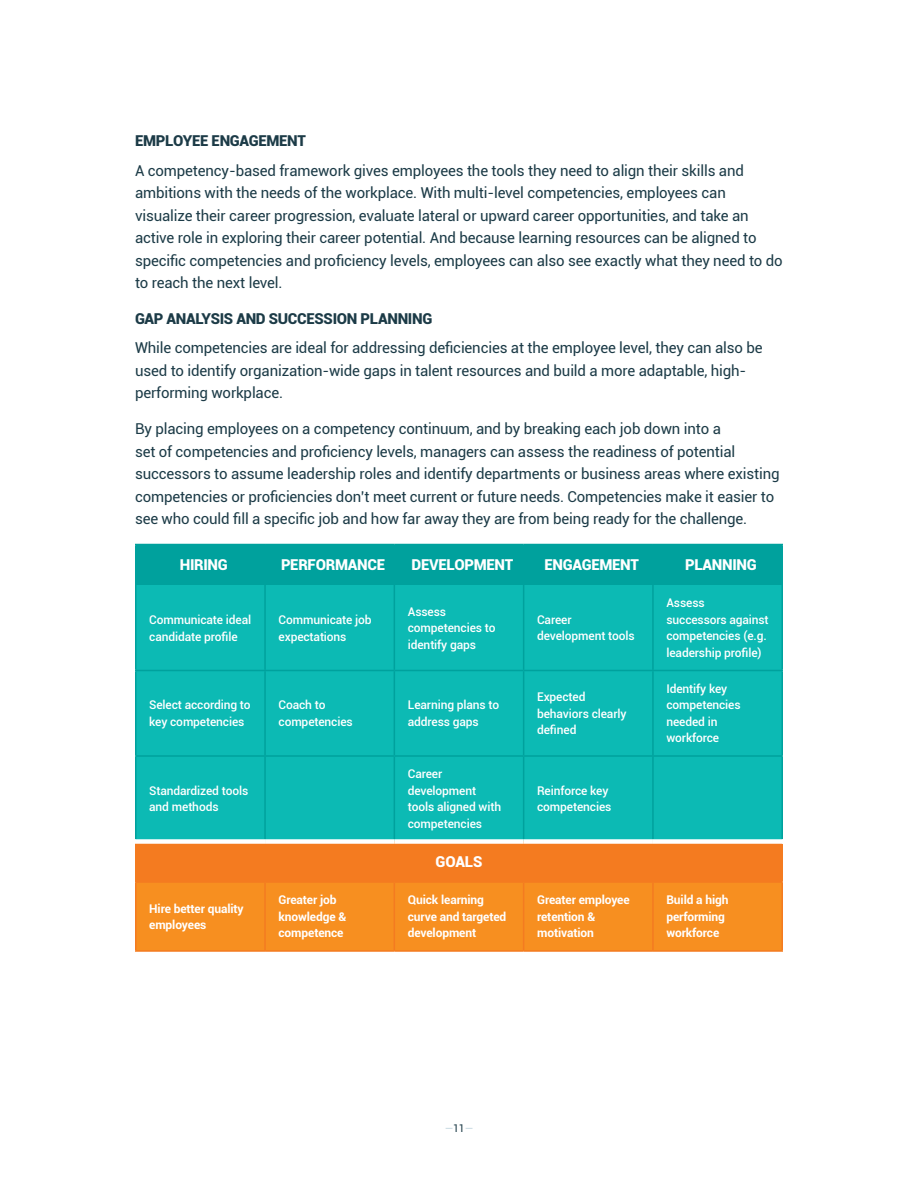
<style>
.page{position:relative;width:918px;height:1188px;background:#fff}
.page>*{position:absolute;margin:0;border:0;box-sizing:border-box;transform-origin:0 0}
.t1{font:15px/22.5px "Roboto";letter-spacing:-.01em;color:#1c3b47}
.t2{font:900 15px "Roboto";letter-spacing:-.02em;color:#fff}
.t3{font:900 15px "Roboto";letter-spacing:-.02em;color:#1c3b47}
.t4{font:500 12px/16.5px "Roboto";letter-spacing:-.01em;color:#fff}
.t5{font:700 12px/16.5px "Roboto";letter-spacing:-.01em;color:#fff}
.t6{font:10.5px "Roboto";color:#bdd2dc}
.s1{color:#1c3b47}
</style>
<div class="page">
<div style="left:136px;top:545px;width:646px;height:40px;background:#00a19d"></div>
<div style="left:136px;top:585px;width:646px;height:254px;background:#0cbab4"></div>
<div style="left:136px;top:842px;width:646px;height:40px;background:#f47b20"></div>
<div style="left:136px;top:883px;width:646px;height:67px;background:#f78f20"></div>
<hr style="left:135px;top:544px;width:130px;height:1px;background:#00a19d">
<hr style="left:135px;top:545px;width:1px;height:40px;background:#00a19d">
<hr style="left:265px;top:544px;width:129px;height:1px;background:#00a19d">
<hr style="left:394px;top:544px;width:130px;height:1px;background:#00a19d">
<hr style="left:524px;top:544px;width:129px;height:1px;background:#00a19d">
<hr style="left:653px;top:544px;width:130px;height:1px;background:#00a19d">
<hr style="left:782px;top:545px;width:1px;height:40px;background:#00a19d">
<hr style="left:135px;top:844px;width:1px;height:37px;background:#f47b20">
<hr style="left:782px;top:844px;width:1px;height:37px;background:#f47b20">
<hr style="left:135px;top:881px;width:130px;height:2px;background:#f47b20">
<hr style="left:135px;top:883px;width:1px;height:67px;background:#f47b20">
<hr style="left:265px;top:881px;width:129px;height:2px;background:#f47b20">
<hr style="left:264px;top:883px;width:2px;height:67px;background:#f47b20">
<hr style="left:394px;top:881px;width:130px;height:2px;background:#f47b20">
<hr style="left:394px;top:883px;width:1px;height:67px;background:#f47b20">
<hr style="left:524px;top:881px;width:129px;height:2px;background:#f47b20">
<hr style="left:523px;top:883px;width:1px;height:67px;background:#f47b20">
<hr style="left:653px;top:881px;width:130px;height:2px;background:#f47b20">
<hr style="left:652px;top:883px;width:2px;height:67px;background:#f47b20">
<hr style="left:782px;top:883px;width:1px;height:67px;background:#f47b20">
<hr style="left:135px;top:950px;width:130px;height:2px;background:#f47b20">
<hr style="left:265px;top:950px;width:129px;height:2px;background:#f47b20">
<hr style="left:394px;top:950px;width:130px;height:2px;background:#f47b20">
<hr style="left:524px;top:950px;width:129px;height:2px;background:#f47b20">
<hr style="left:653px;top:950px;width:130px;height:2px;background:#f47b20">
<hr style="left:135px;top:585px;width:1px;height:85px;background:#00a19d">
<hr style="left:264px;top:585px;width:2px;height:85px;background:#00a19d">
<hr style="left:394px;top:585px;width:1px;height:85px;background:#00a19d">
<hr style="left:523px;top:585px;width:1px;height:85px;background:#00a19d">
<hr style="left:652px;top:585px;width:2px;height:85px;background:#00a19d">
<hr style="left:782px;top:585px;width:1px;height:85px;background:#00a19d">
<hr style="left:135px;top:670px;width:130px;height:1px;background:#00a19d">
<hr style="left:135px;top:671px;width:1px;height:84px;background:#00a19d">
<hr style="left:265px;top:670px;width:129px;height:1px;background:#00a19d">
<hr style="left:264px;top:671px;width:2px;height:84px;background:#00a19d">
<hr style="left:394px;top:670px;width:130px;height:1px;background:#00a19d">
<hr style="left:394px;top:671px;width:1px;height:84px;background:#00a19d">
<hr style="left:524px;top:670px;width:129px;height:1px;background:#00a19d">
<hr style="left:523px;top:671px;width:1px;height:84px;background:#00a19d">
<hr style="left:653px;top:670px;width:130px;height:1px;background:#00a19d">
<hr style="left:652px;top:671px;width:2px;height:84px;background:#00a19d">
<hr style="left:782px;top:671px;width:1px;height:84px;background:#00a19d">
<hr style="left:135px;top:755px;width:130px;height:2px;background:#00a19d">
<hr style="left:135px;top:757px;width:1px;height:82px;background:#00a19d">
<hr style="left:265px;top:755px;width:129px;height:2px;background:#00a19d">
<hr style="left:264px;top:757px;width:2px;height:82px;background:#00a19d">
<hr style="left:394px;top:755px;width:130px;height:2px;background:#00a19d">
<hr style="left:394px;top:757px;width:1px;height:82px;background:#00a19d">
<hr style="left:524px;top:755px;width:129px;height:2px;background:#00a19d">
<hr style="left:523px;top:757px;width:1px;height:82px;background:#00a19d">
<hr style="left:653px;top:755px;width:130px;height:2px;background:#00a19d">
<hr style="left:652px;top:757px;width:2px;height:82px;background:#00a19d">
<hr style="left:782px;top:757px;width:1px;height:82px;background:#00a19d">
<div style="left:135px;top:839px;width:130px;height:5px;background:#fff"></div>
<div style="left:265px;top:839px;width:129px;height:5px;background:#fff"></div>
<div style="left:394px;top:839px;width:130px;height:5px;background:#fff"></div>
<div style="left:524px;top:839px;width:129px;height:5px;background:#fff"></div>
<div style="left:653px;top:839px;width:130px;height:5px;background:#fff"></div>
<p class="t3" style="left:135px;top:130px;width:172px">EMPLOYEE ENGAGEMENT</p>
<p class="t1" style="left:135px;top:158px;width:649px">A competency-based framework gives employees the tools they need to align their skills and ambitions with the needs of the workplace. With multi-level competencies, employees can visualize their career progression, evaluate lateral or upward career opportunities, and take an active role in exploring their career potential. And because learning resources can be aligned to specific competencies and proficiency levels, employees can also see exactly what they need to do to reach the next level.</p>
<p class="t3" style="left:135px;top:308px;width:299px">GAP ANALYSIS AND SUCCESSION PLANNING</p>
<p class="t1" style="left:135px;top:336px;width:629px">While competencies are ideal for addressing deficiencies at the employee level, they can also be used to identify organization-wide gaps in talent resources and build a more adaptable, high&shy;performing workplace.</p>
<p class="t1" style="left:135px;top:417px;width:646px">By placing employees on a competency continuum, and by breaking each job down into a<br>set of competencies and proficiency levels, managers can assess the readiness of potential successors to assume leadership roles and identify departments or business areas where existing competencies or proficiencies don’t meet current or future needs. Competencies make it easier to see who could fill a specific job and how far away they are from being ready for the challenge.</p>
<p class="t2" style="left:180px;top:554px;width:50px">HIRING</p>
<p class="t2" style="left:281px;top:554px;width:106px">PERFORMANCE</p>
<p class="t2" style="left:412px;top:554px;width:103px">DEVELOPMENT</p>
<p class="t2" style="left:545px;top:554px;width:96px">ENGAGEMENT</p>
<p class="t2" style="left:685px;top:554px;width:73px">PLANNING</p>
<p class="t4" style="left:149px;top:611px;width:104px">Communicate ideal candidate profile</p>
<p class="t4" style="left:279px;top:611px;width:95px">Communicate job expectations</p>
<p class="t4" style="left:408px;top:603px;width:89px">Assess competencies to identify gaps</p>
<p class="t4" style="left:537px;top:611px;width:99px">Career development tools</p>
<p class="t4" style="left:666px;top:595px;width:104px">Assess<br>successors against competencies (e.g. leadership profile)</p>
<p class="t4" style="left:149px;top:697px;width:103px">Select according to key competencies</p>
<p class="t4" style="left:279px;top:697px;width:76px">Coach to competencies</p>
<p class="t4" style="left:408px;top:697px;width:93px">Learning plans to address gaps</p>
<p class="t4" style="left:537px;top:688px;width:91px">Expected behaviors clearly defined</p>
<p class="t4" style="left:666px;top:680px;width:76px">Identify key competencies needed in workforce</p>
<p class="t4" style="left:149px;top:782px;width:101px">Standardized tools and methods</p>
<p class="t4" style="left:408px;top:765px;width:95px">Career development tools aligned with competencies</p>
<p class="t2" style="left:436px;top:851px;width:48px">GOALS</p>
<p class="t4" style="left:537px;top:782px;width:76px">Reinforce key competencies</p>
<p class="t5" style="left:149px;top:900px;width:96px">Hire better quality employees</p>
<p class="t5" style="left:279px;top:892px;width:69px">Greater job knowledge &amp; competence</p>
<p class="t5" style="left:408px;top:892px;width:100px">Quick learning curve and targeted development</p>
<p class="t5" style="left:537px;top:892px;width:94px">Greater employee retention &amp; motivation</p>
<p class="t5" style="left:666px;top:892px;width:64px">Build a high performing workforce</p>
<p class="t6" style="left:445px;top:1121px;width:30px">—<span class="s1">11</span>—</p>
</div>
